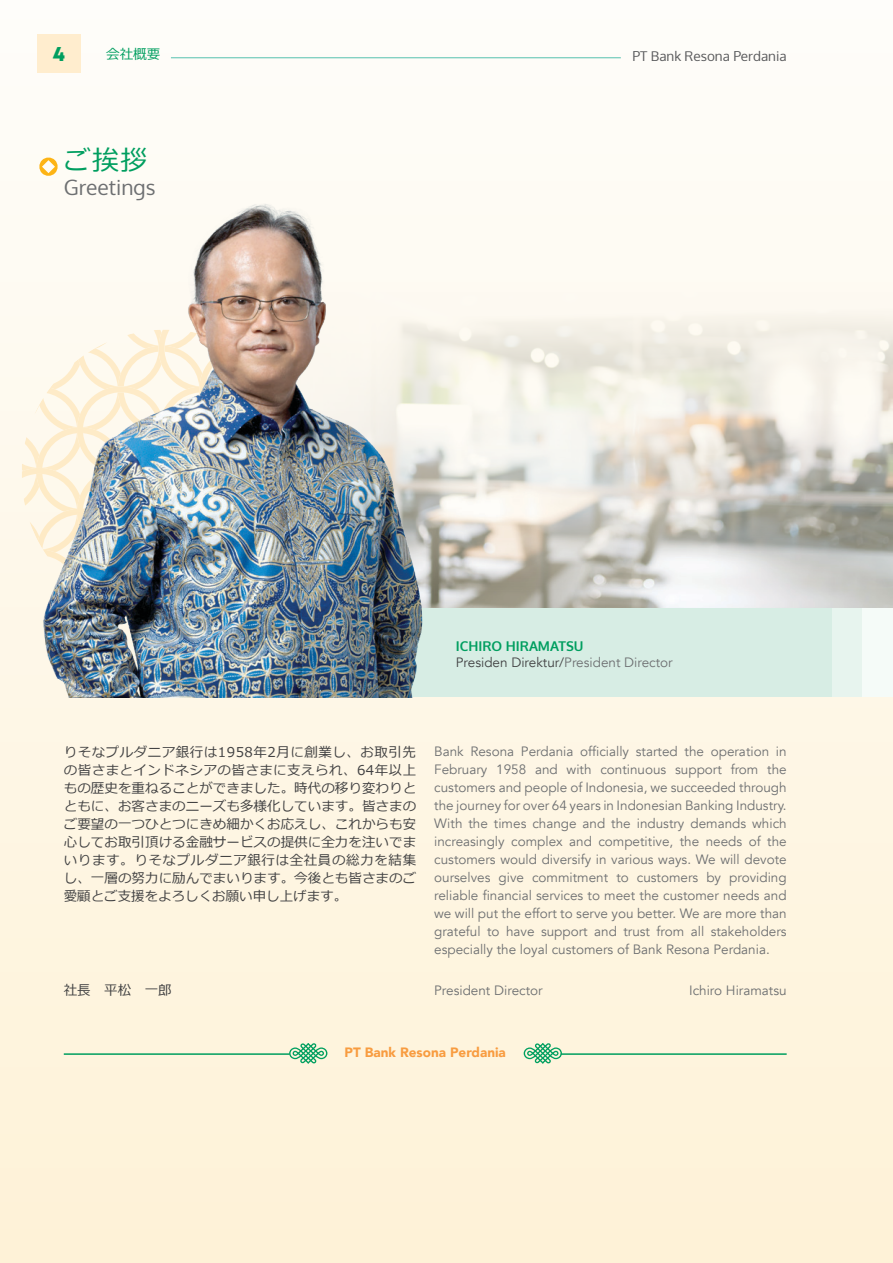
<style>
.page{position:relative;width:893px;height:1263px;background:#fff}
.page>*{position:absolute;margin:0;border:0;box-sizing:border-box;transform-origin:0 0}
.t1{font:27px "Meiryo";color:#009e5f}
.Header_Eng{font:21px "Oxygen";color:#6d6f71}
.t2{font:21px "Mont Heavy DEMO";color:#009e5f}
.BC_Eng{font:13.5px/18px "Avenir";color:#6d6f71;text-align:justify}
.Resona_-_Bahasa_Indo{font:13.5px/18px "Meiryo";color:#414142;text-align:justify}
.t3{font:13.5px "Avenir";color:#414142}
.t4{font:13.5px "Oxygen";color:#58595b}
.BC_Ind{font:900 13.5px "Avenir";color:#f89c40}
.t5{font:700 13.5px "Oxygen";color:#009e5f}
.t6{font:13.5px "Meiryo";color:#009e5f}
.s1{color:#6d6f71}
</style>
<div class="page">
<div style="left:0;top:0;width:893px;height:1263px;background:linear-gradient(to bottom,#fefdfa,#fef2d7)"></div>
<div style="left:37px;top:34px;width:44px;height:39px;background:#ffedce"></div>
<hr style="left:171px;top:57px;width:450px;height:1px;background:#55c1af">
<img style="left:438px;top:292px;width:455px;height:316px">
<svg style="left:38px;top:157px;width:21px;height:20px"></svg>
<hr style="left:64px;top:1053px;width:226px;height:2px;background:#009e5f">
<hr style="left:561px;top:1053px;width:226px;height:2px;background:#009e5f">
<svg style="left:289px;top:1043px;width:38px;height:20px"></svg>
<svg style="left:524px;top:1043px;width:38px;height:20px"></svg>
<div style="left:372px;top:608px;width:460px;height:89px;background:#d7ede4"></div>
<div style="left:832px;top:608px;width:31px;height:89px;background:#e7f4ee"></div>
<div style="left:863px;top:608px;width:30px;height:89px;background:#f5fbf8"></div>
<svg style="left:22px;top:330px;width:12px;height:286px"></svg>
<img style="left:34px;top:195px;width:404px;height:502px">
<h2 class="t2" style="left:53px;top:42px;width:14px">4</h2>
<p class="t6" style="left:106px;top:45px;width:55px">会社概要</p>
<p class="t4" style="left:633px;top:47px;width:156px">PT Bank Resona Perdania</p>
<p class="t1" style="left:64px;top:141px;width:85px">ご挨拶</p>
<p class="Header_Eng" style="left:64px;top:173px;width:93px">Greetings</p>
<p class="t5" style="left:456px;top:638px;width:129px">ICHIRO HIRAMATSU</p>
<p class="t3" style="left:456px;top:655px;width:218px">Presiden Direktur/<span class="s1">President Director</span></p>
<p class="Resona_-_Bahasa_Indo" style="left:64px;top:743px;width:354px">りそなプルダニア銀行は1958年2月に創業し、お取引先の皆さまとインドネシアの皆さまに支えられ、64年以上もの歴史を重ねることができました。時代の移り変わりとともに、お客さまのニーズも多様化しています。皆さまのご要望の一つひとつにきめ細かくお応えし、これからも安心してお取引頂ける金融サービスの提供に全力を注いでまいります。りそなプルダニア銀行は全社員の総力を結集し、一層の努力に励んでまいります。今後とも皆さまのご愛顧とご支援をよろしくお願い申し上げます。</p>
<p class="Resona_-_Bahasa_Indo" style="left:64px;top:982px;width:109px">社長　平松　一郎</p>
<p class="BC_Eng" style="left:434px;top:743px;width:354px">Bank Resona Perdania officially started the operation in February 1958 and with continuous support from the customers and people of Indonesia, we succeeded through the journey for over 64 years in Indonesian Banking Industry.<br>With the times change and the industry demands which increasingly complex and competitive, the needs of the customers would diversify in various ways. We will devote ourselves give commitment to customers by providing reliable financial services to meet the customer needs and we will put the effort to serve you better. We are more than grateful to have support and trust from all stakeholders especially the loyal customers of Bank Resona Perdania.</p>
<p class="BC_Eng" style="left:434px;top:981px;width:110px">President Director</p>
<p class="BC_Eng" style="left:689px;top:981px;width:99px">Ichiro Hiramatsu</p>
<p class="BC_Ind" style="left:345px;top:1040px;width:163px">PT Bank Resona Perdania</p>
</div>
